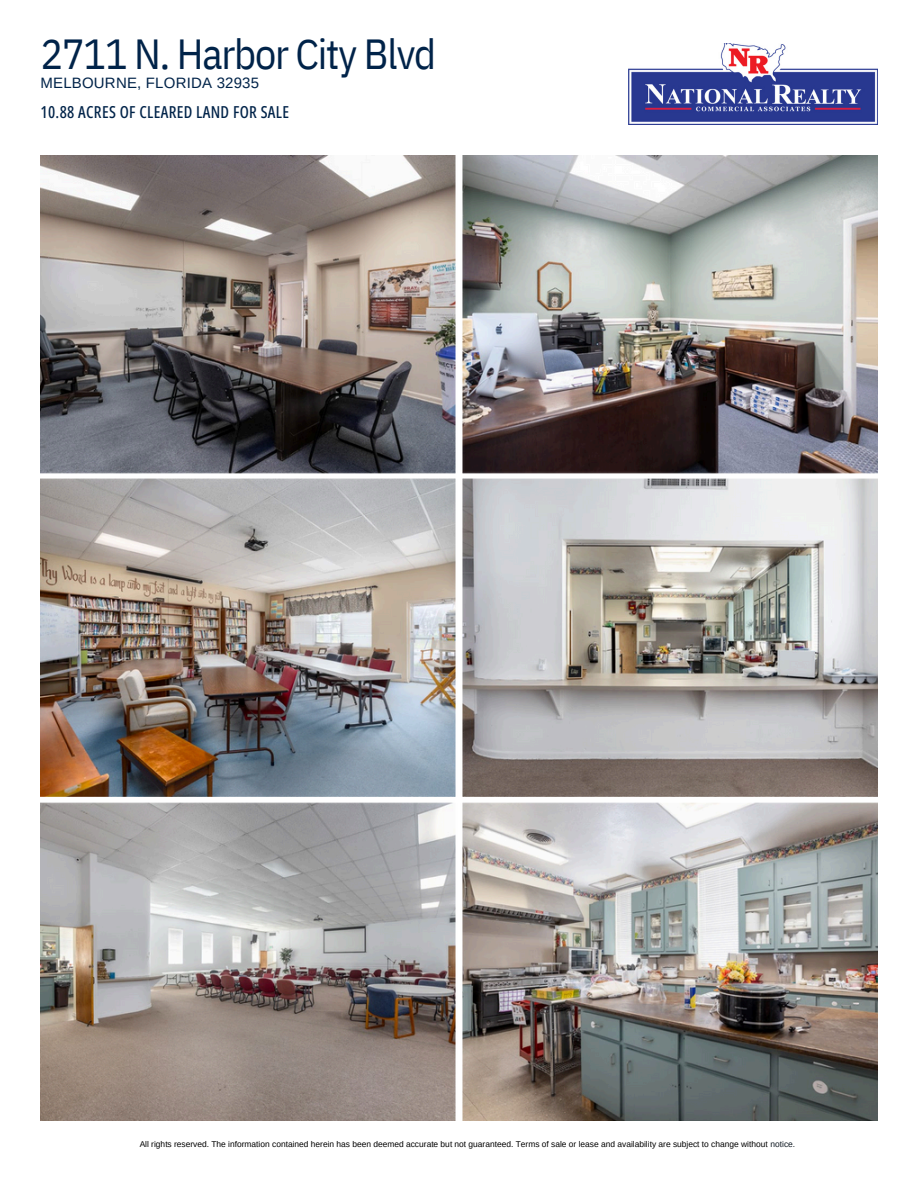
<style>
.page{position:relative;width:918px;height:1188px;background:#fff}
.page>*{position:absolute;margin:0;border:0;box-sizing:border-box;transform-origin:0 0}
.t1{font:42px "IBM Plex Sans Cond";letter-spacing:-.03em;color:#002349}
.t2{font:500 16.5px "Open Sans Condensed";letter-spacing:.02em;color:#002349}
.t3{font:15px "Arimo";letter-spacing:.015em;color:#002349}
.t4{font:8.4px "Arimo";color:#000}
.s1{color:#0e1821}
</style>
<div class="page">
<img style="left:40px;top:156px;width:838px;height:965px">
<img style="left:628px;top:43px;width:250px;height:81px">
<p class="t1" style="left:40px;top:26px;width:397px">2711 N. Harbor City Blvd</p>
<p class="t3" style="left:40px;top:74px;width:220px">MELBOURNE, FLORIDA 32935</p>
<p class="t2" style="left:40px;top:100px;width:250px">10.88 ACRES OF CLEARED LAND FOR SALE</p>
<p class="t4" style="left:140px;top:1139px;width:657px">All rights reserved. The information contained herein has been deemed accurate but not guaranteed. Terms of sale or lease and availability are subject to change without <span class="s1">notice.</span></p>
</div>
